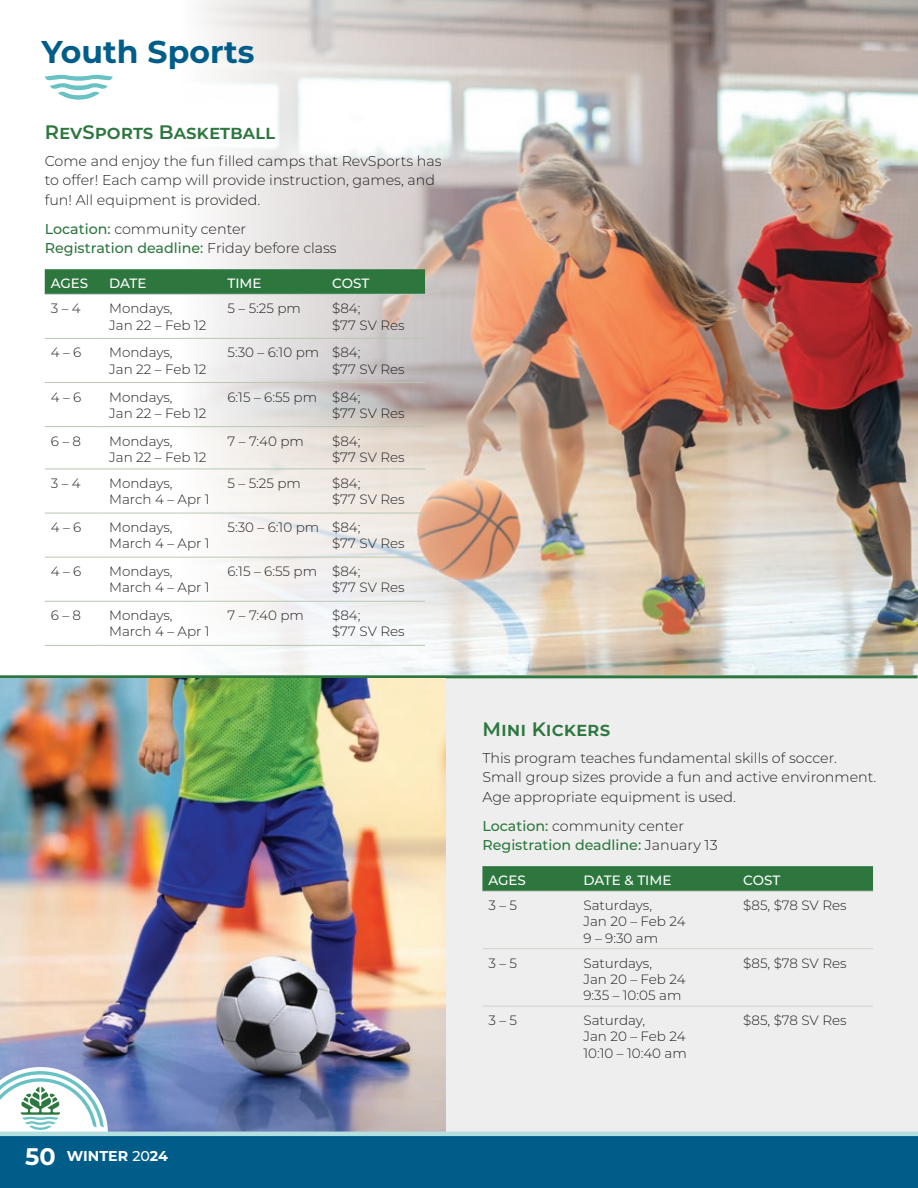
<style>
.page{position:relative;width:918px;height:1188px;background:#fff}
.page>*{position:absolute;margin:0;border:0;box-sizing:border-box;transform-origin:0 0}
.t1{font:700 31.5px "Montserrat";color:#005d8a}
.t2{font:600 19.5px "Montserrat";color:#2d773f}
.t3{font:300 14.25px/19.5px "Montserrat";color:#231f20}
.t4{font:500 14.25px/19.5px "Montserrat";color:#2d773f}
.t5{font:700 14.25px "Montserrat";color:#fff}
.t6{font:300 13.5px/16.2px "Montserrat";color:#231f20}
.t7{font:500 13.5px "Montserrat";color:#fff}
.s1{font-weight:500;color:#2d773f}
.s2{font-size:24px}
.s3{font-weight:500}
.s4{font-weight:300;color:#231f20}
</style>
<div class="page">
<img style="left:68px;top:0;width:850px;height:675px">
<div style="left:0;top:675px;width:918px;height:459px;background:#eeeeef"></div>
<svg style="left:482px;top:866px;width:391px;height:25px;background:#307841"></svg>
<hr style="left:482px;top:891px;width:95px;height:1px;background:#d1d2d4">
<hr style="left:577px;top:891px;width:160px;height:1px;background:#d1d2d4">
<hr style="left:737px;top:891px;width:136px;height:1px;background:#d1d2d4">
<hr style="left:482px;top:1006px;width:95px;height:1px;background:#d1d2d4">
<hr style="left:577px;top:1006px;width:160px;height:1px;background:#d1d2d4">
<hr style="left:737px;top:1006px;width:136px;height:1px;background:#d1d2d4">
<hr style="left:482px;top:948px;width:95px;height:1px;background:#cdd7c9">
<hr style="left:577px;top:948px;width:160px;height:1px;background:#cdd7c9">
<hr style="left:737px;top:948px;width:136px;height:1px;background:#cdd7c9">
<svg style="left:45px;top:269px;width:380px;height:25px;background:#307841"></svg>
<hr style="left:45px;top:294px;width:58px;height:1px;background:#d1d2d4">
<hr style="left:103px;top:294px;width:118px;height:1px;background:#d1d2d4">
<hr style="left:221px;top:294px;width:105px;height:1px;background:#d1d2d4">
<hr style="left:326px;top:294px;width:99px;height:1px;background:#d1d2d4">
<hr style="left:45px;top:338px;width:58px;height:1px;background:#b9c7b2">
<hr style="left:103px;top:338px;width:118px;height:1px;background:#b9c7b2">
<hr style="left:221px;top:338px;width:105px;height:1px;background:#b9c7b2">
<hr style="left:326px;top:338px;width:99px;height:1px;background:#b9c7b2">
<hr style="left:45px;top:426px;width:58px;height:1px;background:#b9c7b2">
<hr style="left:103px;top:426px;width:118px;height:1px;background:#b9c7b2">
<hr style="left:221px;top:426px;width:105px;height:1px;background:#b9c7b2">
<hr style="left:326px;top:426px;width:99px;height:1px;background:#b9c7b2">
<hr style="left:45px;top:469px;width:58px;height:1px;background:#b9c7b2">
<hr style="left:103px;top:469px;width:118px;height:1px;background:#b9c7b2">
<hr style="left:221px;top:469px;width:105px;height:1px;background:#b9c7b2">
<hr style="left:326px;top:469px;width:99px;height:1px;background:#b9c7b2">
<hr style="left:45px;top:382px;width:58px;height:1px;background:#bdc7af">
<hr style="left:103px;top:382px;width:118px;height:1px;background:#bdc7af">
<hr style="left:221px;top:382px;width:105px;height:1px;background:#bdc7af">
<hr style="left:326px;top:382px;width:99px;height:1px;background:#bdc7af">
<hr style="left:45px;top:513px;width:58px;height:1px;background:#b9c7b2">
<hr style="left:103px;top:513px;width:118px;height:1px;background:#b9c7b2">
<hr style="left:221px;top:513px;width:105px;height:1px;background:#b9c7b2">
<hr style="left:326px;top:513px;width:99px;height:1px;background:#b9c7b2">
<hr style="left:45px;top:557px;width:58px;height:1px;background:#bdc7af">
<hr style="left:103px;top:557px;width:118px;height:1px;background:#bdc7af">
<hr style="left:221px;top:557px;width:105px;height:1px;background:#bdc7af">
<hr style="left:326px;top:557px;width:99px;height:1px;background:#bdc7af">
<hr style="left:45px;top:601px;width:58px;height:1px;background:#b9c7b2">
<hr style="left:103px;top:601px;width:118px;height:1px;background:#b9c7b2">
<hr style="left:221px;top:601px;width:105px;height:1px;background:#b9c7b2">
<hr style="left:326px;top:601px;width:99px;height:1px;background:#b9c7b2">
<hr style="left:45px;top:645px;width:58px;height:1px;background:#b9c7b2">
<hr style="left:103px;top:645px;width:118px;height:1px;background:#b9c7b2">
<hr style="left:221px;top:645px;width:105px;height:1px;background:#b9c7b2">
<hr style="left:326px;top:645px;width:99px;height:1px;background:#b9c7b2">
<hr style="left:0;top:675px;width:918px;height:3px;background:#2d773f">
<img style="left:0;top:678px;width:446px;height:454px">
<div style="left:0;top:1136px;width:918px;height:52px;background:#005d8a"></div>
<svg style="left:0;top:1067px;width:108px;height:65px;background:#c3d9de"></svg>
<hr style="left:0;top:1132px;width:918px;height:4px;background:#b3dfe0">
<svg style="left:45px;top:75px;width:68px;height:25px"></svg>
<h1 class="t1" style="left:42px;top:29px;width:214px">Youth Sports</h1>
<h2 class="t2" style="left:45px;top:119px;width:232px">RevSports Basketball</h2>
<p class="t3" style="left:45px;top:150px;width:398px">Come and enjoy the fun filled camps that RevSports has to offer! Each camp will provide instruction, games, and fun! All equipment is provided.</p>
<p class="t3" style="left:45px;top:219px;width:294px"><span class="s1">Location:</span> community center<br><span class="s1">Registration deadline:</span> Friday before class</p>
<p class="t7" style="left:51px;top:274px;width:39px">AGES</p>
<p class="t7" style="left:109px;top:274px;width:39px">DATE</p>
<p class="t7" style="left:227px;top:274px;width:36px">TIME</p>
<p class="t7" style="left:332px;top:274px;width:39px">COST</p>
<p class="t6" style="left:51px;top:300px;width:32px">3 – 4</p>
<p class="t6" style="left:109px;top:300px;width:99px">Mondays,<br>Jan 22 – Feb 12</p>
<p class="t6" style="left:227px;top:300px;width:75px">5 – 5:25 pm</p>
<p class="t6" style="left:332px;top:300px;width:74px">$84;<br>$77 SV Res</p>
<p class="t6" style="left:51px;top:344px;width:32px">4 – 6</p>
<p class="t6" style="left:109px;top:344px;width:99px">Mondays,<br>Jan 22 – Feb 12</p>
<p class="t6" style="left:332px;top:344px;width:74px;text-indent:-105px">5:30 – 6:10 pm $84;<br>$77 SV Res</p>
<p class="t6" style="left:51px;top:388px;width:32px">4 – 6</p>
<p class="t6" style="left:109px;top:388px;width:99px">Mondays,<br>Jan 22 – Feb 12</p>
<p class="t6" style="left:332px;top:388px;width:74px;text-indent:-105px">6:15 – 6:55 pm $84;<br>$77 SV Res</p>
<p class="t6" style="left:51px;top:432px;width:32px">6 – 8</p>
<p class="t6" style="left:109px;top:432px;width:99px">Mondays,<br>Jan 22 – Feb 12</p>
<p class="t6" style="left:227px;top:432px;width:78px">7 – 7:40 pm</p>
<p class="t6" style="left:332px;top:432px;width:74px">$84;<br>$77 SV Res</p>
<p class="t6" style="left:51px;top:475px;width:32px">3 – 4</p>
<p class="t6" style="left:109px;top:475px;width:102px">Mondays,<br>March 4 – Apr 1</p>
<p class="t6" style="left:227px;top:475px;width:75px">5 – 5:25 pm</p>
<p class="t6" style="left:332px;top:475px;width:74px">$84;<br>$77 SV Res</p>
<p class="t6" style="left:51px;top:519px;width:32px">4 – 6</p>
<p class="t6" style="left:109px;top:519px;width:102px">Mondays,<br>March 4 – Apr 1</p>
<p class="t6" style="left:332px;top:519px;width:74px;text-indent:-105px">5:30 – 6:10 pm $84;<br>$77 SV Res</p>
<p class="t6" style="left:51px;top:563px;width:32px">4 – 6</p>
<p class="t6" style="left:109px;top:563px;width:102px">Mondays,<br>March 4 – Apr 1</p>
<p class="t6" style="left:332px;top:563px;width:74px;text-indent:-105px">6:15 – 6:55 pm $84;<br>$77 SV Res</p>
<p class="t6" style="left:51px;top:607px;width:32px">6 – 8</p>
<p class="t6" style="left:109px;top:607px;width:102px">Mondays,<br>March 4 – Apr 1</p>
<p class="t6" style="left:227px;top:607px;width:78px">7 – 7:40 pm</p>
<p class="t6" style="left:332px;top:607px;width:74px">$84;<br>$77 SV Res</p>
<p class="t5" style="left:25px;top:1146px;width:144px"><span class="s2">50</span> WINTER <span class="s3">20</span>24</p>
<h2 class="t2" style="left:482px;top:716px;width:129px">Mini Kickers</h2>
<p class="t3" style="left:482px;top:747px;width:396px">This program teaches fundamental skills of soccer.<br>Small group sizes provide a fun and active environment.<br>Age appropriate equipment is used.</p>
<p class="t4" style="left:482px;top:816px;width:237px">Location: <span class="s4">community center<br></span>Registration deadline: <span class="s4">January 13</span></p>
<p class="t7" style="left:488px;top:871px;width:39px">AGES</p>
<p class="t7" style="left:583px;top:871px;width:89px">DATE &amp; TIME</p>
<p class="t7" style="left:743px;top:871px;width:39px">COST</p>
<p class="t6" style="left:488px;top:897px;width:30px">3 – 5</p>
<p class="t6" style="left:583px;top:897px;width:104px">Saturdays,<br>Jan 20 – Feb 24<br>9 – 9:30 am</p>
<p class="t6" style="left:743px;top:897px;width:105px">$85, $78 SV Res</p>
<p class="t6" style="left:488px;top:954px;width:30px">3 – 5</p>
<p class="t6" style="left:583px;top:954px;width:104px">Saturdays,<br>Jan 20 – Feb 24<br>9:35 – 10:05 am</p>
<p class="t6" style="left:743px;top:954px;width:105px">$85, $78 SV Res</p>
<p class="t6" style="left:488px;top:1012px;width:30px">3 – 5</p>
<p class="t6" style="left:583px;top:1012px;width:105px">Saturday,<br>Jan 20 – Feb 24<br>10:10 – 10:40 am</p>
<p class="t6" style="left:743px;top:1012px;width:105px">$85, $78 SV Res</p>
</div>
